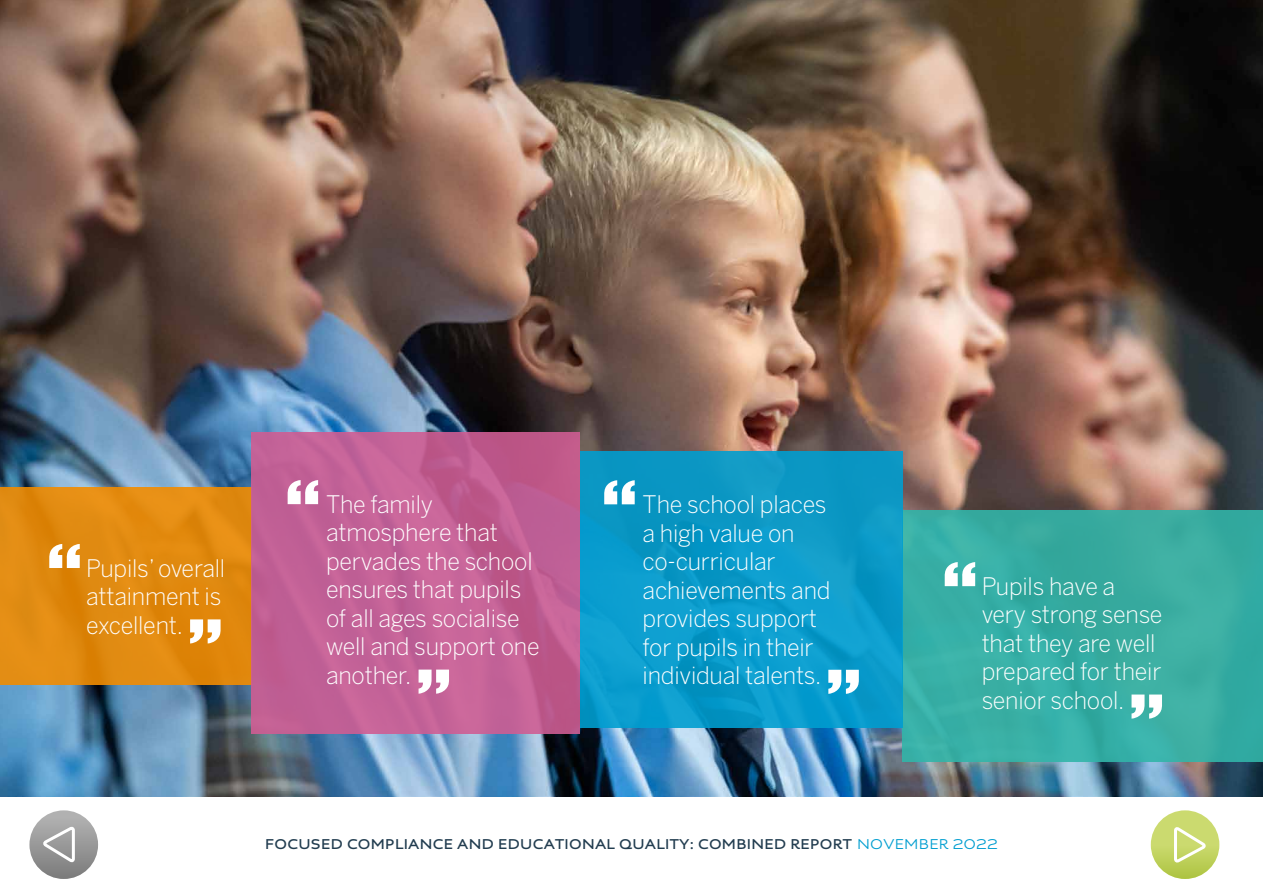
<style>
.page{position:relative;width:1263px;height:893px;background:#fff}
.page>*{position:absolute;margin:0;border:0;box-sizing:border-box;transform-origin:0 0}
.t1{font:700 84px "AG Old Face";color:#fff}
.t2{font:300 24px/28.5px "Benton Sans";letter-spacing:-.01em;color:#fff}
.t3{font:700 15px "Aspect 2";letter-spacing:.02em;color:#223d50}
.s1{font-weight:400;color:#009ed0}
</style>
<div class="page">
<img style="left:0;top:0;width:1263px;height:796px">
<div style="left:0;top:487px;width:252px;height:198px;background:#e18a11"></div>
<div style="left:902px;top:510px;width:361px;height:251px;background:#38aea4"></div>
<div style="left:252px;top:432px;width:328px;height:301px;background:linear-gradient(to right,#c36298,#c15e91)"></div>
<div style="left:580px;top:451px;width:322px;height:277px;background:#0b9ac9"></div>
<div style="left:1151px;top:810px;width:68px;height:69px;background:linear-gradient(to bottom,#d4e17e,#b5c94c);border-radius:50%"></div>
<svg style="left:1172px;top:824px;width:35px;height:38px"></svg>
<svg style="left:29px;top:810px;width:69px;height:69px;background:#9b9b9b"></svg>
<svg style="left:42px;top:827px;width:34px;height:38px"></svg>
<h1 class="t1" style="left:46px;top:526px;width:38px">“</h1>
<p class="t2" style="left:86px;top:556px;width:140px">Pupils’ overall attainment is excellent.</p>
<h1 class="t1" style="left:187px;top:601px;width:38px">”</h1>
<h1 class="t1" style="left:284px;top:462px;width:38px">“</h1>
<p class="t2" style="left:326px;top:492px;width:215px">The family atmosphere that pervades the school ensures that pupils of all ages socialise well and support one another.</p>
<h1 class="t1" style="left:415px;top:651px;width:38px">”</h1>
<h1 class="t1" style="left:601px;top:462px;width:38px">“</h1>
<p class="t2" style="left:643px;top:492px;width:189px">The school places a high value on co-curricular achievements and provides support for pupils in their individual talents.</p>
<h1 class="t1" style="left:825px;top:651px;width:38px">”</h1>
<h1 class="t1" style="left:941px;top:544px;width:38px">“</h1>
<p class="t2" style="left:982px;top:574px;width:182px">Pupils have a very strong sense that they are well prepared for their senior school.</p>
<h1 class="t1" style="left:1128px;top:676px;width:38px">”</h1>
<p class="t3" style="left:265px;top:835px;width:734px">FOCUSED COMPLIANCE AND EDUCATIONAL QUALITY: COMBINED REPORT <span class="s1">NOVEMBER 2022</span></p>
</div>
